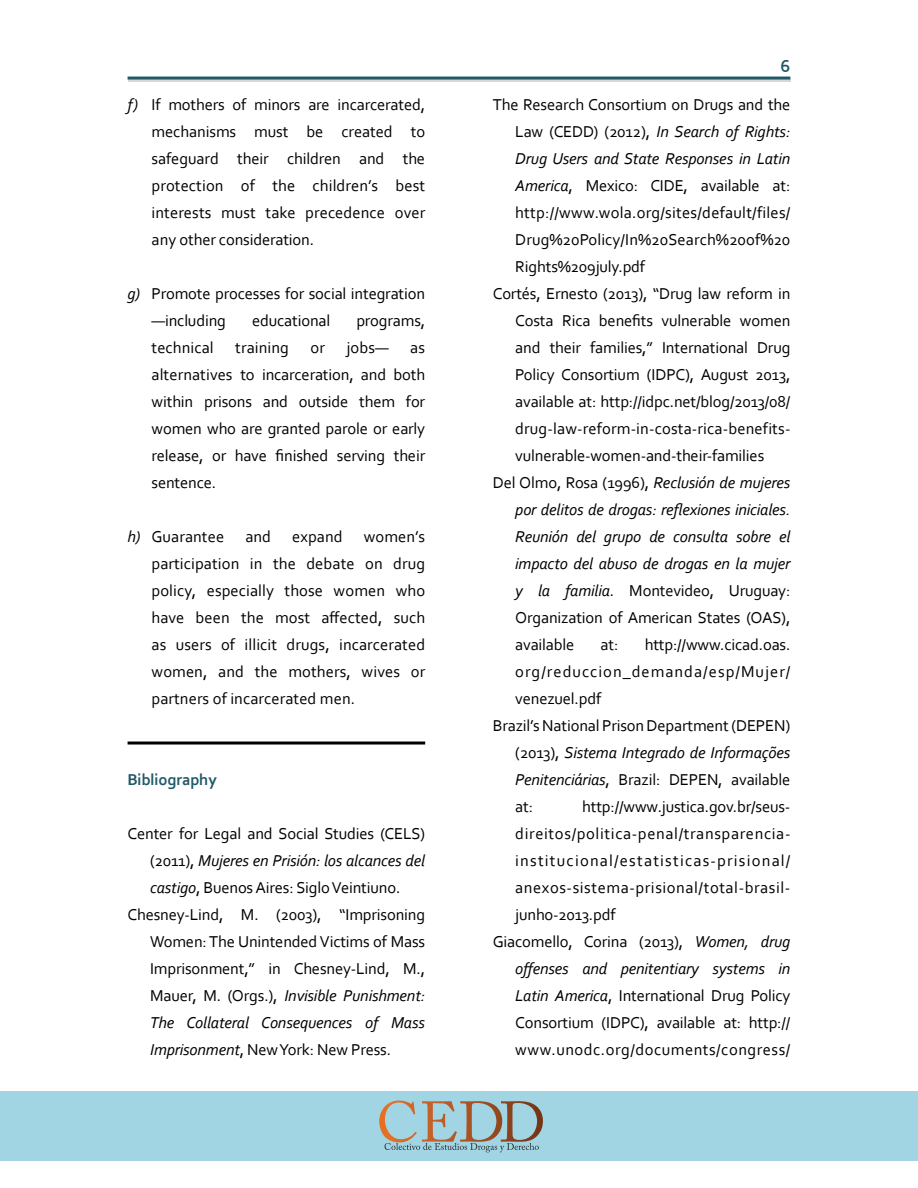
<style>
.page{position:relative;width:918px;height:1188px;background:#fff}
.page>*{position:absolute;margin:0;border:0;box-sizing:border-box;transform-origin:0 0}
.t1{font:700 18px "Corbel";color:#205968}
.t2{font:16.5px/27px "Corbel";letter-spacing:-.01em;color:#000;text-align:justify}
.t3{font:italic 16.5px "Corbel";letter-spacing:-.01em;color:#000}
.t4{font:16.5px "Corbel";letter-spacing:.015em;color:#000}
.t5{font:16.5px "Corbel";letter-spacing:.01em;color:#000}
.t6{font:16.5px "Corbel";letter-spacing:.04em;color:#000}
.t7{font:16.5px "Corbel";letter-spacing:.035em;color:#000}
.t8{font:16.5px "Corbel";letter-spacing:.07em;color:#000}
.t9{font:16.5px "Corbel";letter-spacing:.03em;color:#000}
.t10{font:16.5px "Corbel";letter-spacing:.06em;color:#000}
.t11{font:700 16.5px "Corbel";letter-spacing:-.01em;color:#205968}
.s1{font-style:italic}
.s2{font-style:normal}
</style>
<div class="page">
<hr style="left:128px;top:79px;width:662px;height:3px;background:#d8d8d8">
<hr style="left:128px;top:77px;width:662px;height:3px;background:#205968">
<div style="left:0;top:1091px;width:918px;height:70px;background:#a1d5e4"></div>
<svg style="left:379px;top:1101px;width:164px;height:51px"></svg>
<hr style="left:128px;top:742px;width:297px;height:3px;background:#000">
<p class="t2" style="left:152px;top:90px;width:275px;text-indent:-24px"><span class="s1">f)</span> If mothers of minors are incarcerated, mechanisms must be created to safeguard their children and the protection of the children’s best interests must take precedence over any other consideration.</p>
<p class="t2" style="left:152px;top:279px;width:275px;text-indent:-24px"><span class="s1">g)</span> Promote processes for social integration —including</p>
<p class="t2" style="left:252px;top:306px;width:80px">educational</p>
<p class="t2" style="left:356px;top:306px;width:70px">programs,</p>
<p class="t2" style="left:152px;top:333px;width:64px">technical</p>
<p class="t2" style="left:235px;top:333px;width:55px">training</p>
<p class="t2" style="left:311px;top:333px;width:16px">or</p>
<p class="t2" style="left:346px;top:333px;width:44px">jobs—</p>
<p class="t2" style="left:152px;top:333px;width:275px;text-indent:259px">as alternatives to incarceration, and both within prisons and outside them for women who are granted parole or early release, or have finished serving their sentence.</p>
<p class="t2" style="left:128px;top:522px;width:98px"><span class="s1">h)</span> Guarantee</p>
<p class="t2" style="left:245px;top:522px;width:27px">and</p>
<p class="t2" style="left:292px;top:522px;width:52px">expand</p>
<p class="t2" style="left:152px;top:522px;width:275px;text-indent:212px">women’s participation in the debate on drug policy, especially those women who have been the most affected, such as users of illicit drugs, incarcerated women, and the mothers, wives or partners of incarcerated men.</p>
<p class="t11" style="left:128px;top:769px;width:91px">Bibliography</p>
<p class="t2" style="left:128px;top:819px;width:299px">Center for Legal and Social Studies (CELS)</p>
<p class="t3" style="left:150px;top:850px;width:277px"><span class="s2">(2011),</span> Mujeres en Prisión: los alcances del</p>
<p class="t2" style="left:150px;top:873px;width:252px"><span class="s1">castigo</span>, Buenos Aires: Siglo Veintiuno.</p>
<p class="t2" style="left:128px;top:900px;width:299px">Chesney-Lind, M. (2003), “Imprisoning</p>
<p class="t2" style="left:150px;top:927px;width:277px">Women: The Unintended Victims of Mass</p>
<p class="t2" style="left:150px;top:954px;width:277px">Imprisonment,” in Chesney-Lind, M.,</p>
<p class="t3" style="left:150px;top:985px;width:277px"><span class="s2">Mauer, M. (Orgs.),</span> Invisible Punishment:</p>
<p class="t3" style="left:150px;top:1012px;width:277px">The Collateral Consequences of Mass</p>
<p class="t2" style="left:150px;top:1035px;width:243px"><span class="s1">Imprisonment</span>, New York: New Press.</p>
<p class="t1" style="left:781px;top:55px;width:11px">6</p>
<p class="t2" style="left:493px;top:91px;width:299px">The Research Consortium on Drugs and the</p>
<p class="t3" style="left:515px;top:121px;width:277px"><span class="s2">Law (CEDD) (2012),</span> In Search of Rights:</p>
<p class="t3" style="left:515px;top:148px;width:277px">Drug Users and State Responses in Latin</p>
<p class="t2" style="left:515px;top:172px;width:277px"><span class="s1">America</span>, Mexico: CIDE, available at:</p>
<p class="t4" style="left:515px;top:202px;width:277px">http://www.wola.org/sites/default/files/</p>
<p class="t2" style="left:515px;top:226px;width:277px">Drug%20Policy/In%20Search%20of%20</p>
<p class="t2" style="left:515px;top:253px;width:131px">Rights%209july.pdf</p>
<p class="t2" style="left:493px;top:280px;width:299px">Cortés, Ernesto (2013), “Drug law reform in</p>
<p class="t2" style="left:515px;top:307px;width:277px">Costa Rica benefits vulnerable women</p>
<p class="t2" style="left:515px;top:334px;width:277px">and their families,” International Drug</p>
<p class="t2" style="left:515px;top:361px;width:277px">Policy Consortium (IDPC), August 2013,</p>
<p class="t2" style="left:515px;top:388px;width:277px">available at: http://idpc.net/blog/2013/08/</p>
<p class="t5" style="left:515px;top:418px;width:277px">drug-law-reform-in-costa-rica-benefits-</p>
<p class="t2" style="left:515px;top:442px;width:251px">vulnerable-women-and-their-families</p>
<p class="t2" style="left:493px;top:469px;width:299px">Del Olmo, Rosa (1996), <span class="s1">Reclusión de mujeres</span></p>
<p class="t3" style="left:515px;top:499px;width:277px">por delitos de drogas: reflexiones iniciales.</p>
<p class="t3" style="left:515px;top:526px;width:277px">Reunión del grupo de consulta sobre el</p>
<p class="t3" style="left:515px;top:553px;width:277px">impacto del abuso de drogas en la mujer</p>
<p class="t2" style="left:515px;top:577px;width:277px"><span class="s1">y la familia</span>. Montevideo, Uruguay:</p>
<p class="t2" style="left:515px;top:604px;width:277px">Organization of American States (OAS),</p>
<p class="t2" style="left:515px;top:631px;width:61px">available</p>
<p class="t2" style="left:601px;top:631px;width:19px">at:</p>
<p class="t2" style="left:645px;top:631px;width:147px">http://www.cicad.oas.</p>
<p class="t10" style="left:515px;top:661px;width:277px">org/reduccion_demanda/esp/Mujer/</p>
<p class="t2" style="left:515px;top:685px;width:88px">venezuel.pdf</p>
<p class="t2" style="left:493px;top:712px;width:299px">Brazil’s National Prison Department (DEPEN)</p>
<p class="t3" style="left:515px;top:742px;width:277px"><span class="s2">(2013),</span> Sistema Integrado de Informações</p>
<p class="t2" style="left:515px;top:766px;width:277px"><span class="s1">Penitenciárias</span>, Brazil: DEPEN, available</p>
<p class="t2" style="left:515px;top:793px;width:19px">at:</p>
<p class="t2" style="left:582px;top:793px;width:210px">http://www.justica.gov.br/seus-</p>
<p class="t6" style="left:515px;top:823px;width:277px">direitos/politica-penal/transparencia-</p>
<p class="t8" style="left:515px;top:850px;width:277px">institucional/estatisticas-prisional/</p>
<p class="t7" style="left:515px;top:877px;width:277px">anexos-sistema-prisional/total-brasil-</p>
<p class="t2" style="left:515px;top:901px;width:102px">junho-2013.pdf</p>
<p class="t2" style="left:493px;top:927px;width:299px">Giacomello, Corina (2013), <span class="s1">Women, drug</span></p>
<p class="t3" style="left:515px;top:958px;width:277px">offenses and penitentiary systems in</p>
<p class="t2" style="left:515px;top:981px;width:277px"><span class="s1">Latin America</span>, International Drug Policy</p>
<p class="t2" style="left:515px;top:1008px;width:277px">Consortium (IDPC), available at: http://</p>
<p class="t9" style="left:515px;top:1039px;width:277px">www.unodc.org/documents/congress/</p>
</div>
